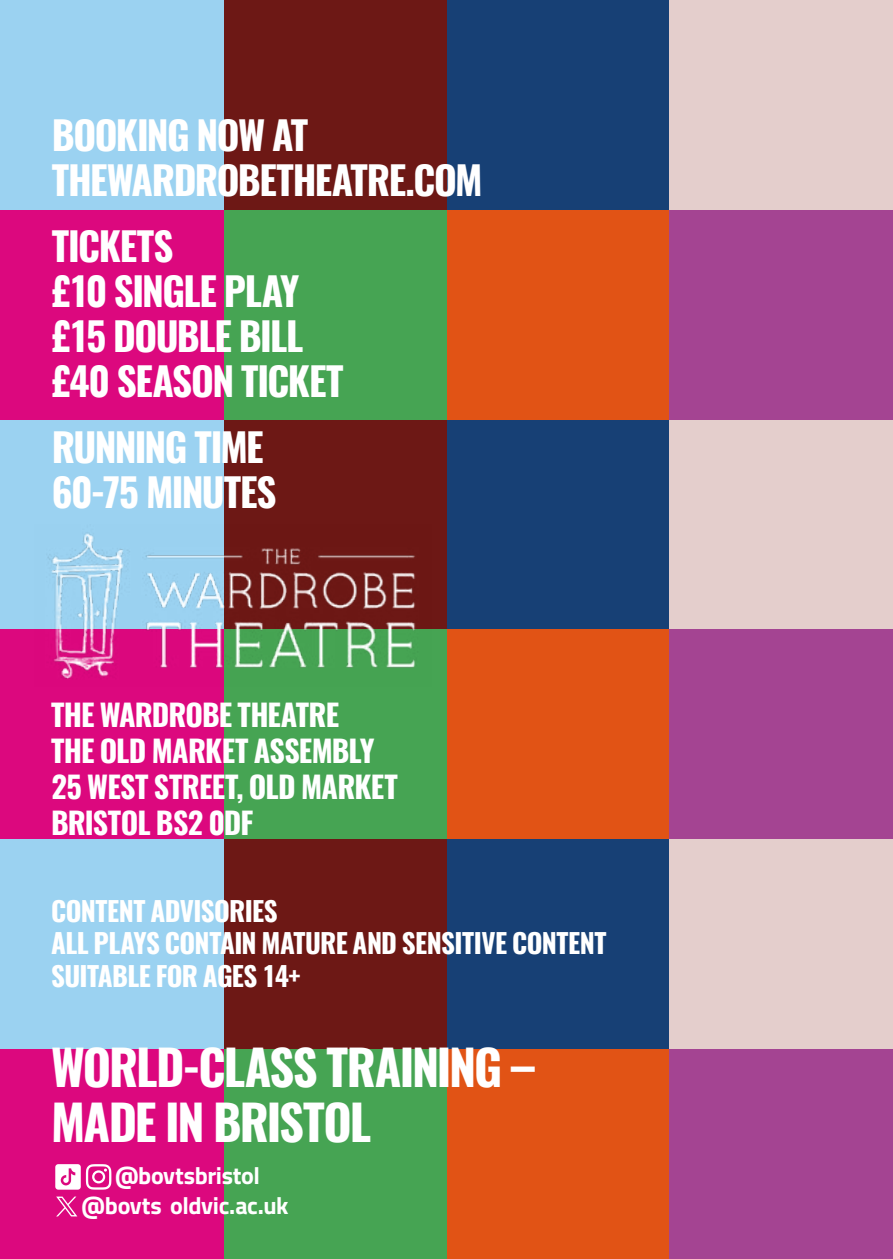
<style>
.page{position:relative;width:893px;height:1259px;background:#fff}
.page>*{position:absolute;margin:0;border:0;box-sizing:border-box;transform-origin:0 0}
.t1{font:700 48.6px/54.6px "Oswald";letter-spacing:-.04em;color:#fff}
.t2{font:700 39px/45px "Oswald";letter-spacing:-.04em;color:#fff}
.t3{font:700 30px/36px "Oswald";letter-spacing:-.025em;color:#fff}
.t4{font:700 27px/32.4px "Oswald";letter-spacing:-.02em;color:#fff}
.t5{font:700 24px/30px "Titillium";letter-spacing:-.015em;color:#fff;text-align:center}
</style>
<div class="page">
<div style="left:446px;top:419px;width:224px;height:210px;background:#174075"></div>
<div style="left:446px;top:629px;width:224px;height:210px;background:#e15315"></div>
<div style="left:670px;top:420px;width:223px;height:209px;background:#e4cecc"></div>
<div style="left:670px;top:629px;width:223px;height:210px;background:#a44492"></div>
<div style="left:223px;top:419px;width:223px;height:210px;background:#6d1815"></div>
<div style="left:223px;top:629px;width:223px;height:210px;background:#46a453"></div>
<div style="left:0;top:420px;width:223px;height:209px;background:#9bd2f1"></div>
<div style="left:0;top:629px;width:223px;height:210px;background:#dc087e"></div>
<div style="left:446px;top:839px;width:224px;height:210px;background:#174075"></div>
<div style="left:446px;top:1049px;width:224px;height:210px;background:#e15315"></div>
<div style="left:670px;top:839px;width:223px;height:210px;background:#e4cecc"></div>
<div style="left:670px;top:1049px;width:223px;height:210px;background:#a44492"></div>
<div style="left:223px;top:839px;width:223px;height:210px;background:#6d1815"></div>
<div style="left:223px;top:1049px;width:223px;height:210px;background:#46a453"></div>
<div style="left:0;top:839px;width:223px;height:210px;background:#9bd2f1"></div>
<div style="left:0;top:1049px;width:223px;height:210px;background:#dc087e"></div>
<div style="left:446px;top:0;width:224px;height:210px;background:#174075"></div>
<div style="left:446px;top:210px;width:224px;height:209px;background:#e15315"></div>
<div style="left:670px;top:0;width:223px;height:210px;background:#e4cecc"></div>
<div style="left:670px;top:210px;width:223px;height:209px;background:#a44492"></div>
<div style="left:223px;top:0;width:223px;height:210px;background:#6d1815"></div>
<div style="left:223px;top:210px;width:223px;height:209px;background:#46a453"></div>
<div style="left:0;top:0;width:223px;height:210px;background:#9bd2f1"></div>
<div style="left:0;top:210px;width:223px;height:209px;background:#dc087e"></div>
<img style="left:47px;top:524px;width:368px;height:163px">
<svg style="left:55px;top:1164px;width:56px;height:25px"></svg>
<svg style="left:56px;top:1196px;width:21px;height:20px"></svg>
<p class="t2" style="left:52px;top:115px;width:432px">BOOKING NOW AT<br>THEWARDROBETHEATRE.COM</p>
<p class="t2" style="left:52px;top:226px;width:293px">TICKETS<br>£10 SINGLE PLAY £15 DOUBLE BILL £40 SEASON TICKET</p>
<p class="t2" style="left:52px;top:427px;width:226px">RUNNING TIME<br>60-75 MINUTES</p>
<p class="t3" style="left:51px;top:698px;width:348px">THE WARDROBE THEATRE<br>THE OLD MARKET ASSEMBLY<br>25 WEST STREET, OLD MARKET<br>BRISTOL BS2 0DF</p>
<p class="t4" style="left:51px;top:896px;width:557px">CONTENT ADVISORIES<br>ALL PLAYS CONTAIN MATURE AND SENSITIVE CONTENT<br>SUITABLE FOR AGES 14+</p>
<p class="t1" style="left:51px;top:1043px;width:486px">WORLD-CLASS TRAINING –<br>MADE IN BRISTOL</p>
<p class="t5" style="left:82px;top:1159px;width:208px">@bovtsbristol @bovts oldvic.ac.uk</p>
</div>
